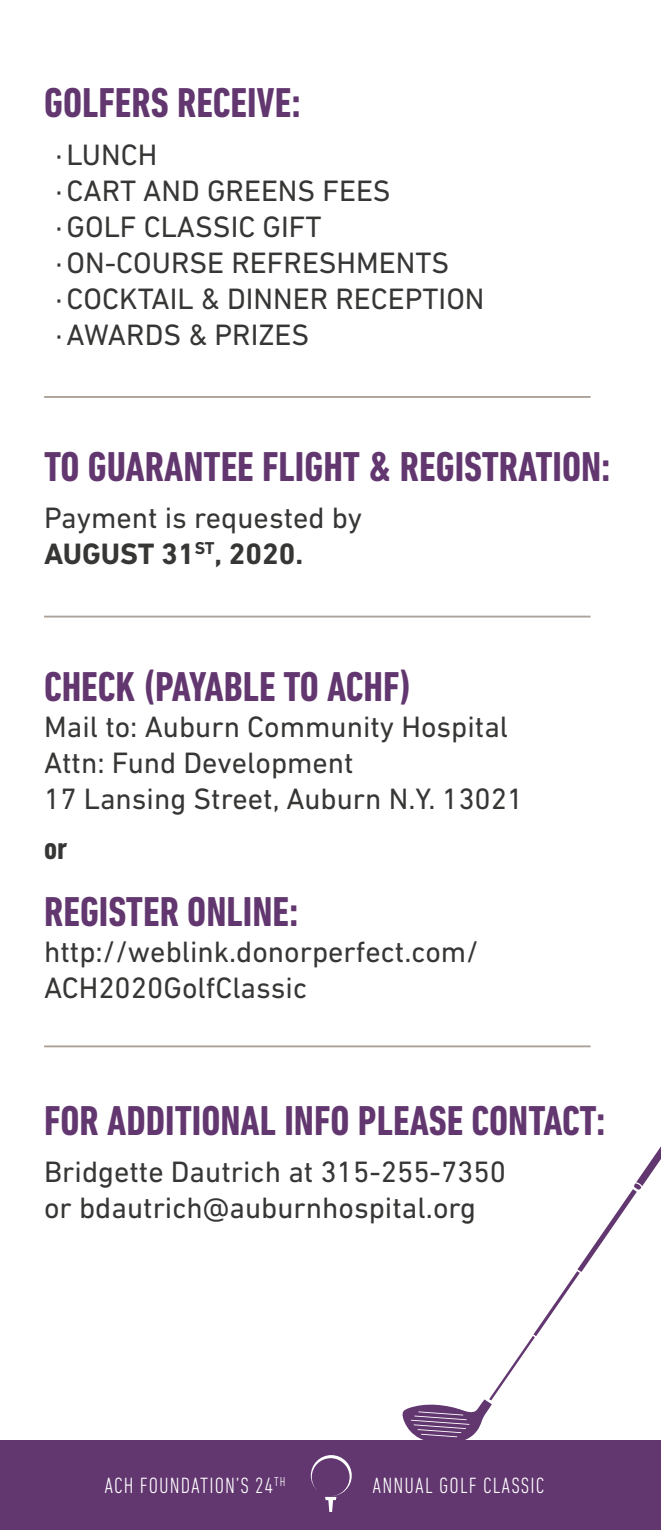
<style>
.page{position:relative;width:661px;height:1530px;background:#fff}
.page>*{position:absolute;margin:0;border:0;box-sizing:border-box;transform-origin:0 0}
.t1{font:700 condensed 42.5px "DIN Next LT Pro";color:#62366f}
.t2{font:700 condensed 32.5px "DIN Next LT Pro";color:#363635}
.t3{font:30px/36px "DIN Next LT Pro";color:#363635}
.t4{font:300 condensed 22.5px "DIN Next LT Pro";letter-spacing:.05em;color:#fff}
.t5{font:300 condensed 13px "DIN Next LT Pro";color:#fff}
.s1{font-weight:700}
</style>
<div class="page">
<div style="left:0;top:1440px;width:661px;height:90px;background:#62366f"></div>
<svg style="left:311px;top:1455px;width:41px;height:57px"></svg>
<svg style="left:402px;top:1146px;width:259px;height:294px"></svg>
<hr style="left:44px;top:396px;width:546px;height:2px;background:#aca198">
<hr style="left:44px;top:616px;width:546px;height:2px;background:#aca198">
<hr style="left:44px;top:1045px;width:546px;height:2px;background:#aca198">
<h1 class="t1" style="left:44px;top:79px;width:258px">GOLFERS RECEIVE:</h1>
<p class="t3" style="left:55px;top:136px;width:430px">∙ LUNCH<br>∙CART AND GREENS FEES<br>∙GOLF CLASSIC GIFT ∙ON-COURSE REFRESHMENTS ∙COCKTAIL &amp; DINNER RECEPTION ∙AWARDS &amp; PRIZES</p>
<h1 class="t1" style="left:44px;top:443px;width:568px">TO GUARANTEE FLIGHT &amp; REGISTRATION:</h1>
<p class="t3" style="left:44px;top:500px;width:319px">Payment is requested by<br><span class="s1">AUGUST 31</span><sup>ST</sup><span class="s1">, 2020.</span></p>
<h1 class="t1" style="left:44px;top:662px;width:368px">CHECK (PAYABLE TO ACHF)</h1>
<p class="t3" style="left:44px;top:708px;width:481px">Mail to: Auburn Community Hospital<br>Attn: Fund Development<br>17 Lansing Street, Auburn N.Y. 13021</p>
<p class="t2" style="left:44px;top:830px;width:25px">or</p>
<h1 class="t1" style="left:44px;top:888px;width:256px">REGISTER ONLINE:</h1>
<p class="t3" style="left:44px;top:934px;width:436px">http://weblink.donorperfect.com/<br>ACH2020GolfClassic</p>
<h1 class="t1" style="left:44px;top:1096px;width:563px">FOR ADDITIONAL INFO PLEASE CONTACT:</h1>
<p class="t3" style="left:44px;top:1154px;width:463px">Bridgette Dautrich at 315-255-7350 or bdautrich@auburnhospital.org</p>
<p class="t5" style="left:274px;top:1474px;width:13px">TH</p>
<p class="t4" style="left:104px;top:1473px;width:170px">ACH FOUNDATION’S 24</p>
<p class="t4" style="left:372px;top:1473px;width:173px">ANNUAL GOLF CLASSIC</p>
</div>
